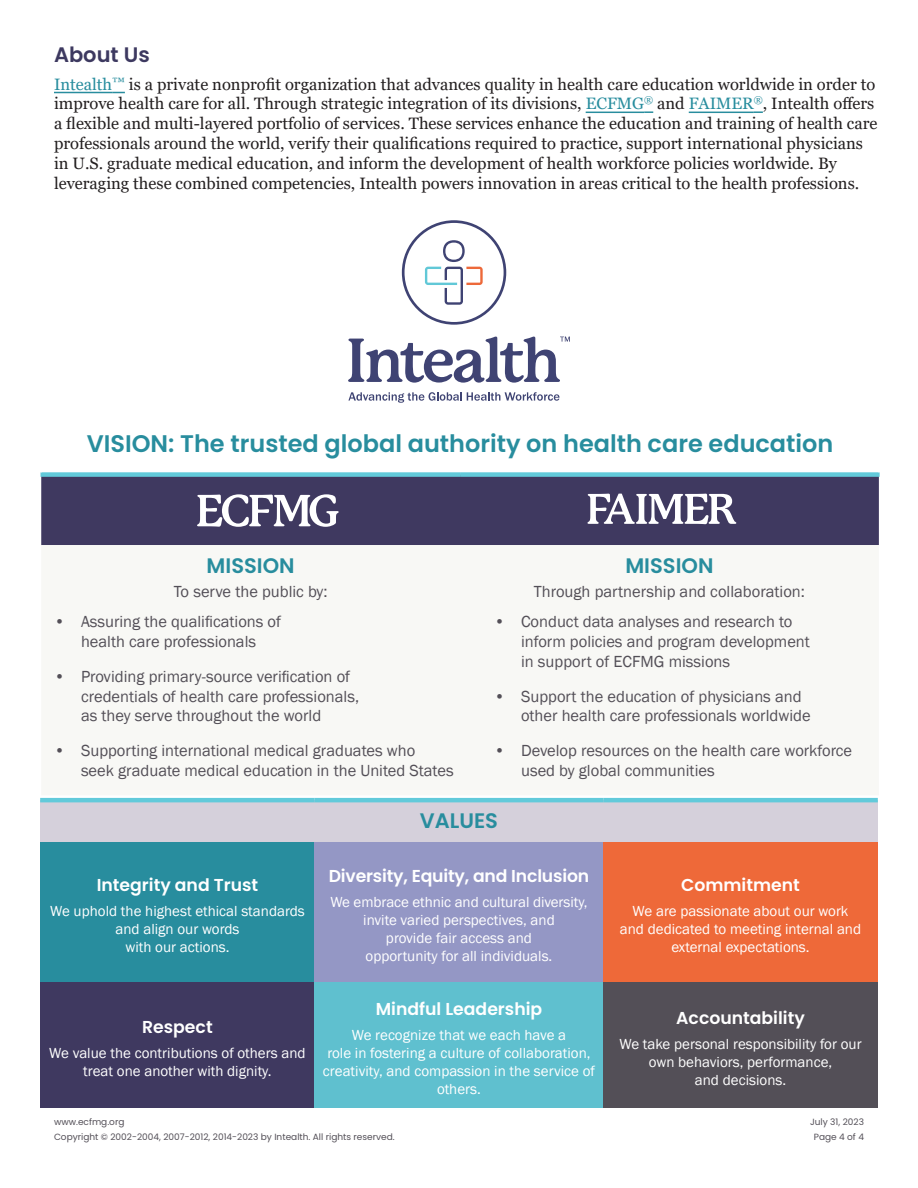
<style>
.page{position:relative;width:918px;height:1188px;background:#fff}
.page>*{position:absolute;margin:0;border:0;box-sizing:border-box;transform-origin:0 0}
.t1{font:600 24px "Poppins";color:#288d9e}
.t2{font:600 21px "Poppins";color:#288d9e}
.t3{font:600 21px "Poppins";color:#3d3960}
.t4{font:600 17.25px "Poppins";color:#fff}
.t5{font:16.5px/19.8px "Georgia";color:#231f20}
.t6{font:16.5px/19.8px "Franklin Gothic";color:#534f57}
.t7{font:15px/18px "Franklin Gothic";color:#fff;text-align:center}
.t8{font:9px/15px "Poppins";color:#534f57}
.s1{color:#288d9e}
</style>
<div class="page">
<hr style="left:54px;top:92px;width:58px;height:1px;background:#288d9e">
<svg style="left:112px;top:92px;width:13px;height:1px"></svg>
<hr style="left:586px;top:112px;width:58px;height:1px;background:#288d9e">
<svg style="left:644px;top:111px;width:9px;height:2px"></svg>
<hr style="left:689px;top:112px;width:65px;height:1px;background:#288d9e">
<svg style="left:754px;top:111px;width:9px;height:2px"></svg>
<div style="left:41px;top:477px;width:838px;height:68px;background:#3f3960"></div>
<svg style="left:41px;top:545px;width:838px;height:1px"></svg>
<div style="left:40px;top:472px;width:420px;height:5px;background:#62cada"></div>
<div style="left:460px;top:472px;width:420px;height:5px;background:#62cada"></div>
<div style="left:40px;top:800px;width:838px;height:42px;background:#d5d0db"></div>
<div style="left:40px;top:842px;width:275px;height:141px;background:#288d9e"></div>
<div style="left:315px;top:842px;width:288px;height:141px;background:#9497c5"></div>
<div style="left:603px;top:842px;width:275px;height:141px;background:#ee6939"></div>
<div style="left:40px;top:983px;width:275px;height:125px;background:#3f3960"></div>
<div style="left:315px;top:983px;width:288px;height:125px;background:#5fc0cf"></div>
<div style="left:603px;top:983px;width:275px;height:125px;background:#534f57"></div>
<hr style="left:40px;top:798px;width:275px;height:4px;background:#62cada">
<hr style="left:315px;top:798px;width:288px;height:4px;background:#62cada">
<hr style="left:603px;top:798px;width:275px;height:4px;background:#62cada">
<svg style="left:197px;top:494px;width:142px;height:33px"></svg>
<svg style="left:587px;top:494px;width:153px;height:30px"></svg>
<svg style="left:402px;top:220px;width:104px;height:105px"></svg>
<svg style="left:348px;top:392px;width:212px;height:11px"></svg>
<svg style="left:348px;top:337px;width:222px;height:46px"></svg>
<p class="t3" style="left:54px;top:43px;width:97px">About Us</p>
<p class="t5" style="left:54px;top:74px;width:825px"><span class="s1">Intealth</span><sup>™</sup> is a private nonprofit organization that advances quality in health care education worldwide in order to improve health care for all. Through strategic integration of its divisions, <span class="s1">ECFMG</span><sup>®</sup> and <span class="s1">FAIMER</span><sup>®</sup>, Intealth offers a flexible and multi-layered portfolio of services. These services enhance the education and training of health care professionals around the world, verify their qualifications required to practice, support international physicians in U.S. graduate medical education, and inform the development of health workforce policies worldwide. By leveraging these combined competencies, Intealth powers innovation in areas critical to the health professions.</p>
<p class="t1" style="left:87px;top:430px;width:748px">VISION: The trusted global authority on health care education</p>
<p class="t2" style="left:207px;top:554px;width:90px">MISSION</p>
<p class="t2" style="left:625px;top:554px;width:90px">MISSION</p>
<p class="t6" style="left:174px;top:582px;width:155px">To serve the public by:</p>
<p class="t6" style="left:534px;top:582px;width:273px">Through partnership and collaboration:</p>
<p class="t6" style="left:54px;top:612px;width:229px;text-align:center">• Assuring the qualifications of health care professionals</p>
<p class="t6" style="left:81px;top:667px;width:280px;text-indent:-27px">• Providing primary-source verification of credentials of health care professionals, as they serve throughout the world</p>
<p class="t6" style="left:81px;top:741px;width:374px;text-indent:-27px">• Supporting international medical graduates who<br>seek graduate medical education in the United States</p>
<p class="t6" style="left:521px;top:612px;width:290px;text-indent:-27px">• Conduct data analyses and research to inform policies and program development in support of ECFMG missions</p>
<p class="t6" style="left:521px;top:687px;width:291px;text-indent:-27px">• Support the education of physicians and other health care professionals worldwide</p>
<p class="t6" style="left:521px;top:741px;width:333px;text-indent:-27px">• Develop resources on the health care workforce used by global communities</p>
<p class="t4" style="left:97px;top:875px;width:163px">Integrity and Trust</p>
<p class="t7" style="left:50px;top:902px;width:256px">We uphold the highest ethical standards and align our words<br>with our actions.</p>
<p class="t4" style="left:142px;top:1017px;width:72px">Respect</p>
<p class="t7" style="left:49px;top:1044px;width:258px">We value the contributions of others and treat one another with dignity.</p>
<p class="t2" style="left:420px;top:809px;width:80px">VALUES</p>
<p class="t4" style="left:329px;top:866px;width:262px">Diversity, Equity, and Inclusion</p>
<p class="t7" style="left:330px;top:893px;width:259px">We embrace ethnic and cultural diversity, invite varied perspectives, and<br>provide fair access and<br>opportunity for all individuals.</p>
<p class="t4" style="left:376px;top:999px;width:168px">Mindful Leadership</p>
<p class="t7" style="left:323px;top:1026px;width:274px">We recognize that we each have a<br>role in fostering a culture of collaboration, creativity, and compassion in the service of others.</p>
<p class="t4" style="left:681px;top:875px;width:120px">Commitment</p>
<p class="t7" style="left:620px;top:902px;width:243px">We are passionate about our work and dedicated to meeting internal and external expectations.</p>
<p class="t4" style="left:676px;top:1008px;width:130px">Accountability</p>
<p class="t7" style="left:619px;top:1035px;width:244px">We take personal responsibility for our own behaviors, performance,<br>and decisions.</p>
<p class="t8" style="left:54px;top:1115px;width:342px">www.ecfmg.org<br>Copyright © 2002-2004, 2007-2012, 2014-2023 by Intealth. All rights reserved.</p>
<p class="t8" style="left:810px;top:1115px;width:55px;text-align:center">July 31, 2023<br>Page 4 of 4</p>
</div>
